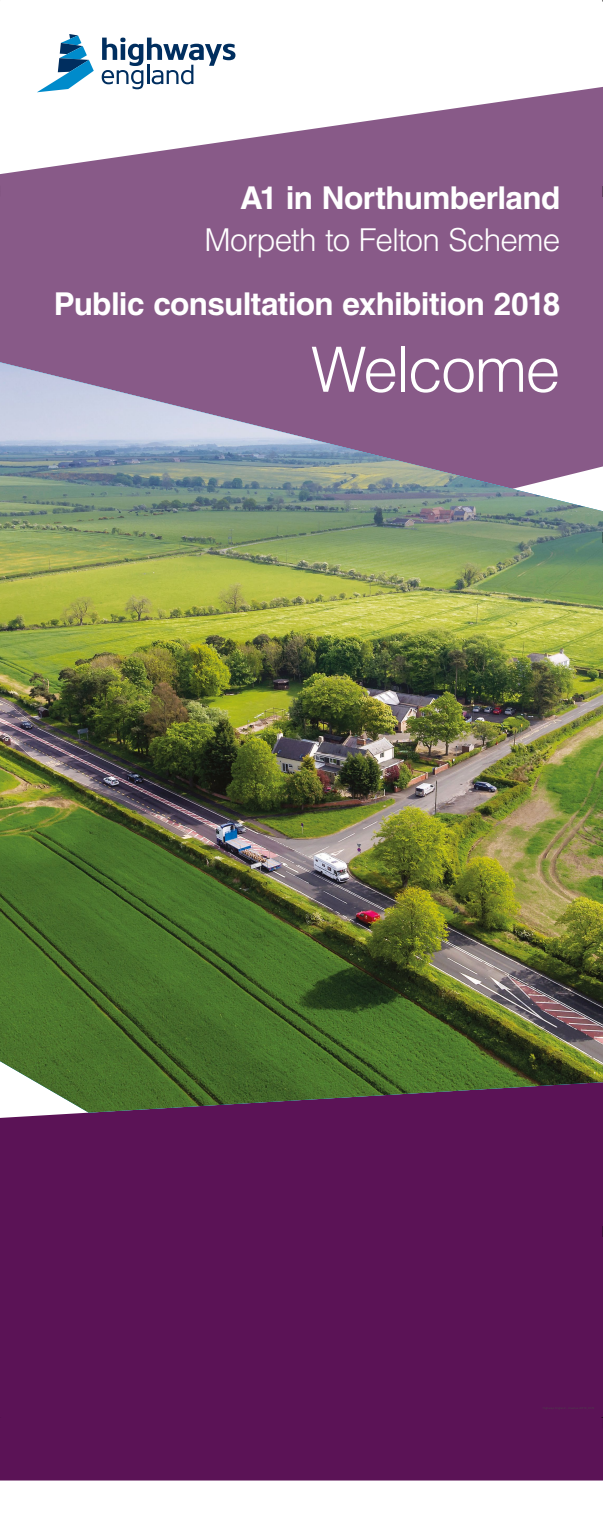
<style>
.page{position:relative;width:603px;height:1531px;background:#fff}
.page>*{position:absolute;margin:0;border:0;box-sizing:border-box;transform-origin:0 0}
.t1{font:300 62.5px "Helvetica LT Std";letter-spacing:-.03em;color:#fff}
.t2{font:700 31.5px "Helvetica LT Std";letter-spacing:-.02em;color:#fff}
.t3{font:300 31.5px "Helvetica LT Std";letter-spacing:-.03em;color:#fff}
</style>
<div class="page">
<div style="left:0;top:1112px;width:602px;height:368px;background:#5b1356"></div>
<svg style="left:0;top:87px;width:602px;height:275px;fill:#885a88"></svg>
<img style="left:0;top:362px;width:602px;height:750px">
<svg style="left:37px;top:34px;width:57px;height:58px"></svg>
<svg style="left:102px;top:38px;width:133px;height:51px"></svg>
<svg style="left:601px;top:1416px;width:2px;height:12px"></svg>
<svg style="left:0;top:1416px;width:1px;height:12px"></svg>
<p class="t2" style="left:240px;top:179px;width:321px">A1 in Northumberland</p>
<p class="t3" style="left:204px;top:221px;width:357px">Morpeth to Felton Scheme</p>
<p class="t2" style="left:54px;top:285px;width:508px">Public consultation exhibition 2018</p>
<h1 class="t1" style="left:311px;top:331px;width:251px">Welcome</h1>
</div>
